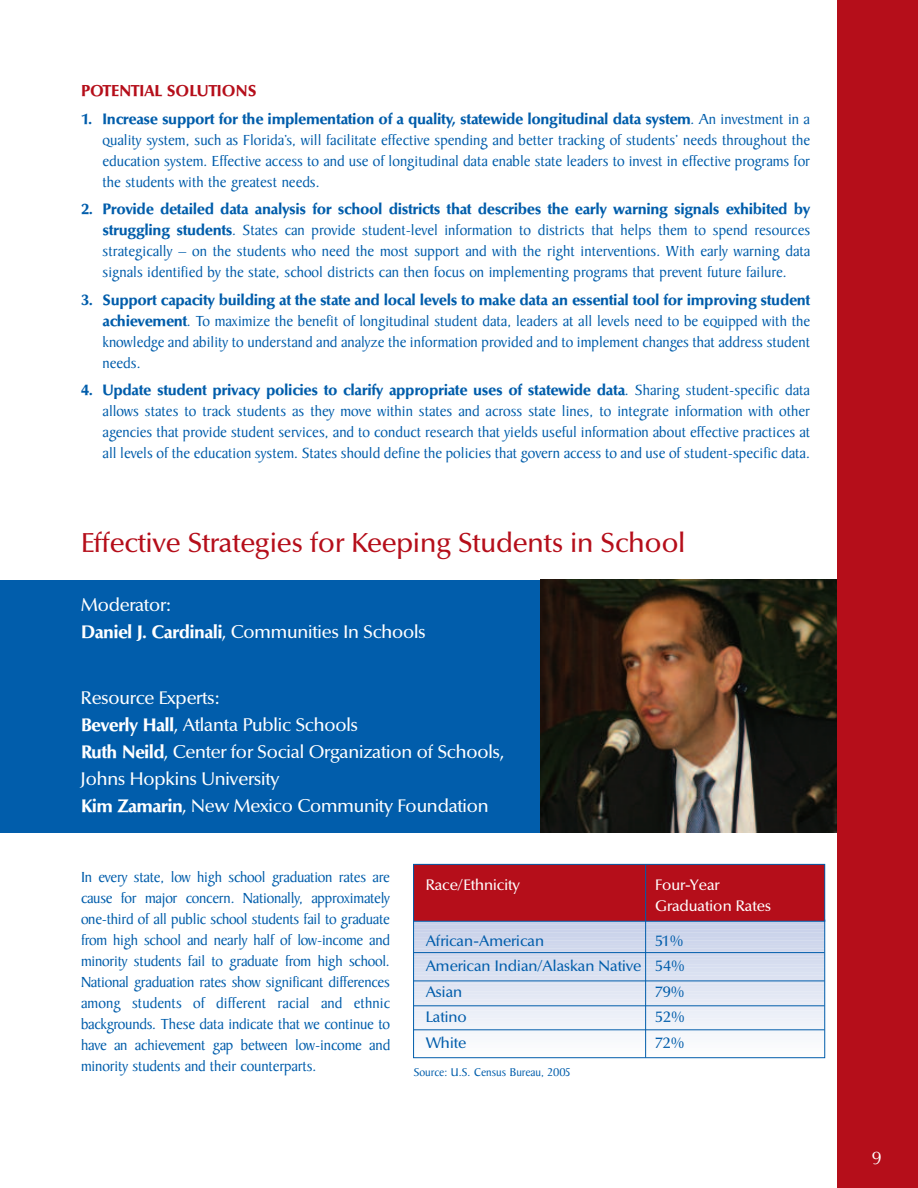
<style>
.page{position:relative;width:918px;height:1188px;background:#fff}
.page>*{position:absolute;margin:0;border:0;box-sizing:border-box;transform-origin:0 0}
.t1{font:500 27px "Optima BQ";color:#b50e1a}
.t2{font:500 18px/27.2px "Optima BQ";letter-spacing:-.01em;color:#fff}
.t3{font:18px "Optima BQ";color:#fff}
.t4{font:15.75px/21px "Baker Signet";color:#015dab;text-align:justify}
.t5{font:700 15.75px "Optima BQ";letter-spacing:.01em;color:#b50e1a}
.t6{font:700 15px "Optima BQ";color:#015dab}
.t7{font:500 15px/25.5px "Optima BQ";color:#015dab;text-align:justify}
.t8{font:500 15px/21px "Optima BQ";color:#fff}
.t9{font:12px "Baker Signet";color:#015dab}
.s1{font-family:"Baker Signet";font-weight:400;font-size:15.75px}
.s2{font-family:"Optima BQ";font-weight:700;font-size:15px}
.s3{font-weight:700}
</style>
<div class="page">
<div style="left:0;top:580px;width:918px;height:252px;background:#015dab"></div>
<hr style="left:414px;top:921px;width:411px;height:4px;background:#c7d0e9">
<div style="left:414px;top:923px;width:411px;height:5px;background:#c8d1e9"></div>
<div style="left:414px;top:926px;width:411px;height:5px;background:#c9d1e9"></div>
<div style="left:414px;top:931px;width:411px;height:5px;background:#cbd4ea"></div>
<div style="left:414px;top:934px;width:411px;height:5px;background:#ccd4eb"></div>
<div style="left:414px;top:939px;width:411px;height:5px;background:#ced6ec"></div>
<div style="left:414px;top:942px;width:411px;height:5px;background:#cfd7ec"></div>
<div style="left:414px;top:947px;width:411px;height:5px;background:#d1d8ec"></div>
<div style="left:414px;top:953px;width:411px;height:5px;background:#d3daee"></div>
<div style="left:414px;top:958px;width:411px;height:5px;background:#d5dcee"></div>
<div style="left:414px;top:961px;width:411px;height:5px;background:#d6ddef"></div>
<div style="left:414px;top:966px;width:411px;height:5px;background:#d8dff0"></div>
<div style="left:414px;top:969px;width:411px;height:5px;background:#d9e0f0"></div>
<div style="left:414px;top:974px;width:411px;height:5px;background:#dbe1f1"></div>
<div style="left:414px;top:977px;width:411px;height:5px;background:#dce2f1"></div>
<div style="left:414px;top:980px;width:411px;height:5px;background:#5a93c7"></div>
<div style="left:414px;top:982px;width:411px;height:5px;background:#dfe4f2"></div>
<div style="left:414px;top:985px;width:411px;height:5px;background:#e0e5f3"></div>
<div style="left:414px;top:990px;width:411px;height:5px;background:#e2e7f3"></div>
<div style="left:414px;top:993px;width:411px;height:5px;background:#e3e8f4"></div>
<div style="left:414px;top:996px;width:411px;height:5px;background:#e5e9f4"></div>
<div style="left:414px;top:1001px;width:411px;height:5px;background:#e7ebf5"></div>
<div style="left:414px;top:1004px;width:411px;height:5px;background:#a2c0df"></div>
<hr style="left:414px;top:1007px;width:411px;height:4px;background:#eaedf7">
<div style="left:414px;top:1009px;width:411px;height:5px;background:#ebeff7"></div>
<div style="left:414px;top:1012px;width:411px;height:5px;background:#ecf0f8"></div>
<div style="left:414px;top:1017px;width:411px;height:5px;background:#eef1f8"></div>
<div style="left:414px;top:1020px;width:411px;height:5px;background:#eff2f9"></div>
<div style="left:414px;top:1025px;width:411px;height:5px;background:#f1f4fa"></div>
<div style="left:414px;top:1028px;width:411px;height:5px;background:#a8c5e1"></div>
<div style="left:414px;top:1031px;width:411px;height:5px;background:#f4f6fa"></div>
<div style="left:414px;top:1036px;width:411px;height:5px;background:#f6f7fb"></div>
<div style="left:414px;top:1039px;width:411px;height:5px;background:#f7f9fc"></div>
<div style="left:414px;top:1044px;width:411px;height:5px;background:#fafafd"></div>
<div style="left:414px;top:1047px;width:411px;height:5px;background:#fbfcfd"></div>
<div style="left:413px;top:920px;width:412px;height:138px;border:1px solid #015dab"></div>
<div style="left:414px;top:864px;width:411px;height:57px;background:#b50e1a"></div>
<div style="left:413px;top:864px;width:412px;height:58px;border:1px solid #015dab"></div>
<hr style="left:414px;top:952px;width:410px;height:1px;background:#015dab">
<hr style="left:414px;top:981px;width:410px;height:1px;background:#015dab">
<hr style="left:414px;top:1005px;width:410px;height:1px;background:#015dab">
<hr style="left:414px;top:1029px;width:410px;height:1px;background:#015dab">
<hr style="left:645px;top:865px;width:1px;height:193px;background:#015dab">
<img style="left:540px;top:580px;width:297px;height:252px">
<div style="left:837px;top:0;width:81px;height:1188px;background:#b50e1a"></div>
<p class="t5" style="left:81px;top:83px;width:177px">POTENTIAL SOLUTIONS</p>
<p class="t6" style="left:81px;top:111px;width:731px">1. Increase support for the implementation of a quality, statewide longitudinal data system<span class="s1">. An investment in a</span></p>
<p class="t4" style="left:103px;top:131px;width:709px">quality system, such as Florida’s, will facilitate effective spending and better tracking of students’ needs throughout the education system. Effective access to and use of longitudinal data enable state leaders to invest in effective programs for the students with the greatest needs.</p>
<p class="t6" style="left:81px;top:201px;width:731px">2. Provide detailed data analysis for school districts that describes the early warning signals exhibited by</p>
<p class="t4" style="left:103px;top:221px;width:709px"><span class="s2">struggling students</span>. States can provide student-level information to districts that helps them to spend resources strategically – on the students who need the most support and with the right interventions. With early warning data signals identified by the state, school districts can then focus on implementing programs that prevent future failure.</p>
<p class="t6" style="left:81px;top:292px;width:731px">3. Support capacity building at the state and local levels to make data an essential tool for improving student</p>
<p class="t4" style="left:103px;top:312px;width:709px"><span class="s2">achievement</span>. To maximize the benefit of longitudinal student data, leaders at all levels need to be equipped with the knowledge and ability to understand and analyze the information provided and to implement changes that address student needs.</p>
<p class="t6" style="left:81px;top:382px;width:731px">4. Update student privacy policies to clarify appropriate uses of statewide data<span class="s1">. Sharing student-specific data</span></p>
<p class="t4" style="left:103px;top:402px;width:709px">allows states to track students as they move within states and across state lines, to integrate information with other agencies that provide student services, and to conduct research that yields useful information about effective practices at all levels of the education system. States should define the policies that govern access to and use of student-specific data.</p>
<h1 class="t1" style="left:81px;top:527px;width:606px">Effective Strategies for Keeping Students in School</h1>
<p class="t2" style="left:81px;top:591px;width:346px">Moderator:<br><span class="s3">Daniel J. Cardinali</span>, Communities In Schools</p>
<p class="t2" style="left:81px;top:685px;width:425px">Resource Experts:<br><span class="s3">Beverly Hall</span>, Atlanta Public Schools<br><span class="s3">Ruth Neild</span>, Center for Social Organization of Schools, Johns Hopkins University<br><span class="s3">Kim Zamarin</span>, New Mexico Community Foundation</p>
<p class="t4" style="left:81px;top:868px;width:311px">In every state, low high school graduation rates are cause for major concern. Nationally, approximately one-third of all public school students fail to graduate from high school and nearly half of low-income and minority students fail to graduate from high school.<br>National graduation rates show significant differences among students of different racial and ethnic backgrounds. These data indicate that we continue to have an achievement gap between low-income and minority students and their counterparts.</p>
<p class="t8" style="left:426px;top:875px;width:96px">Race/Ethnicity</p>
<p class="t8" style="left:655px;top:875px;width:118px">Four-Year<br>Graduation Rates</p>
<p class="t7" style="left:426px;top:928px;width:120px">African-American</p>
<p class="t7" style="left:426px;top:928px;width:260px;text-indent:230px">51% American Indian/Alaskan Native 54% Asian</p>
<p class="t7" style="left:655px;top:979px;width:31px">79%</p>
<p class="t7" style="left:426px;top:1005px;width:43px">Latino</p>
<p class="t7" style="left:655px;top:1005px;width:31px">52%</p>
<p class="t7" style="left:426px;top:1030px;width:42px">White</p>
<p class="t7" style="left:655px;top:1030px;width:31px">72%</p>
<p class="t9" style="left:414px;top:1068px;width:158px">Source: U.S. Census Bureau, 2005</p>
<p class="t3" style="left:872px;top:1149px;width:11px">9</p>
</div>
